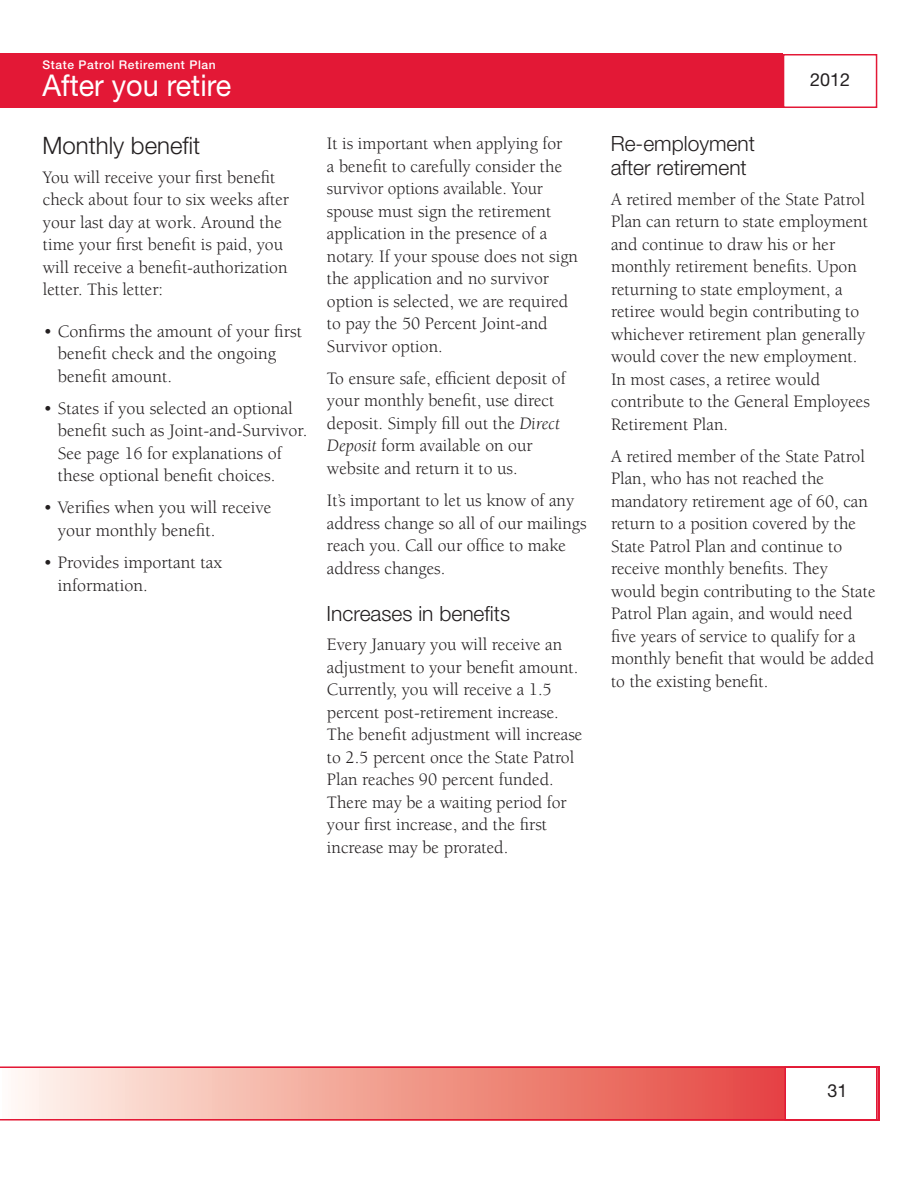
<style>
.page{position:relative;width:918px;height:1188px;background:#fff}
.page>*{position:absolute;margin:0;border:0;box-sizing:border-box;transform-origin:0 0}
.t1{font:30px "Helvetica Neue LT Std";color:#fff;scale:.96 1}
.t2{font:300 24px "Helvetica Neue LT Std";color:#231f20}
.t3{font:300 21px/24px "Helvetica Neue LT Std";color:#231f20}
.t4{font:18px/22.5px "Berkeley Std";color:#231f20}
.t5{font:18px "Helvetica Neue LT Std";color:#231f20}
.t6{font:500 12px "Helvetica Neue LT Std";letter-spacing:.05em;color:#fff}
.s1{font-style:italic}
</style>
<div class="page">
<div style="left:0;top:54px;width:783px;height:54px;background:#e31836"></div>
<div style="left:783px;top:54px;width:94px;height:54px;border:2px solid #e31836"></div>
<svg style="left:0;top:1066px;width:878px;height:55px;background:#f19f98"></svg>
<p class="t6" style="left:43px;top:60px;width:175px">State Patrol Retirement Plan</p>
<h1 class="t1" style="left:43px;top:74px;width:198px">After you retire</h1>
<h2 class="t2" style="left:43px;top:136px;width:159px">Monthly benefit</h2>
<p class="t4" style="left:43px;top:167px;width:248px">You will receive your first benefit check about four to six weeks after your last day at work. Around the time your first benefit is paid, you will receive a benefit-authorization letter. This letter:</p>
<p class="t4" style="left:58px;top:321px;width:246px;text-indent:-14px">• Confirms the amount of your first benefit check and the ongoing benefit amount.</p>
<p class="t4" style="left:58px;top:398px;width:251px;text-indent:-14px">• States if you selected an optional benefit such as Joint-and-Survivor.<br>See page 16 for explanations of these optional benefit choices.</p>
<p class="t4" style="left:58px;top:498px;width:215px;text-indent:-14px">• Verifies when you will receive your monthly benefit.</p>
<p class="t4" style="left:58px;top:553px;width:166px;text-indent:-14px">• Provides important tax information.</p>
<p class="t4" style="left:327px;top:134px;width:253px">It is important when applying for<br>a benefit to carefully consider the survivor options available. Your spouse must sign the retirement application in the presence of a notary. If your spouse does not sign the application and no survivor option is selected, we are required to pay the 50 Percent Joint-and<br>Survivor option.</p>
<p class="t4" style="left:327px;top:368px;width:240px">To ensure safe, efficient deposit of your monthly benefit, use direct deposit. Simply fill out the <span class="s1">Direct<br>Deposit</span> form available on our website and return it to us.</p>
<p class="t4" style="left:327px;top:491px;width:261px">It’s important to let us know of any address change so all of our mailings reach you. Call our office to make address changes.</p>
<p class="t3" style="left:327px;top:604px;width:185px">Increases in benefits</p>
<p class="t4" style="left:327px;top:634px;width:257px">Every January you will receive an adjustment to your benefit amount.<br>Currently, you will receive a 1.5 percent post-retirement increase.<br>The benefit adjustment will increase to 2.5 percent once the State Patrol Plan reaches 90 percent funded.<br>There may be a waiting period for your first increase, and the first increase may be prorated.</p>
<p class="t5" style="left:810px;top:73px;width:42px">2012</p>
<p class="t3" style="left:611px;top:134px;width:146px">Re-employment after retirement</p>
<p class="t4" style="left:611px;top:189px;width:260px">A retired member of the State Patrol<br>Plan can return to state employment and continue to draw his or her monthly retirement benefits. Upon returning to state employment, a retiree would begin contributing to whichever retirement plan generally would cover the new employment.<br>In most cases, a retiree would contribute to the General Employees<br>Retirement Plan.</p>
<p class="t4" style="left:611px;top:446px;width:266px">A retired member of the State Patrol Plan, who has not reached the mandatory retirement age of 60, can return to a position covered by the State Patrol Plan and continue to receive monthly benefits. They would begin contributing to the State Patrol Plan again, and would need five years of service to qualify for a monthly benefit that would be added to the existing benefit.</p>
<p class="t5" style="left:827px;top:1084px;width:22px">31</p>
</div>
